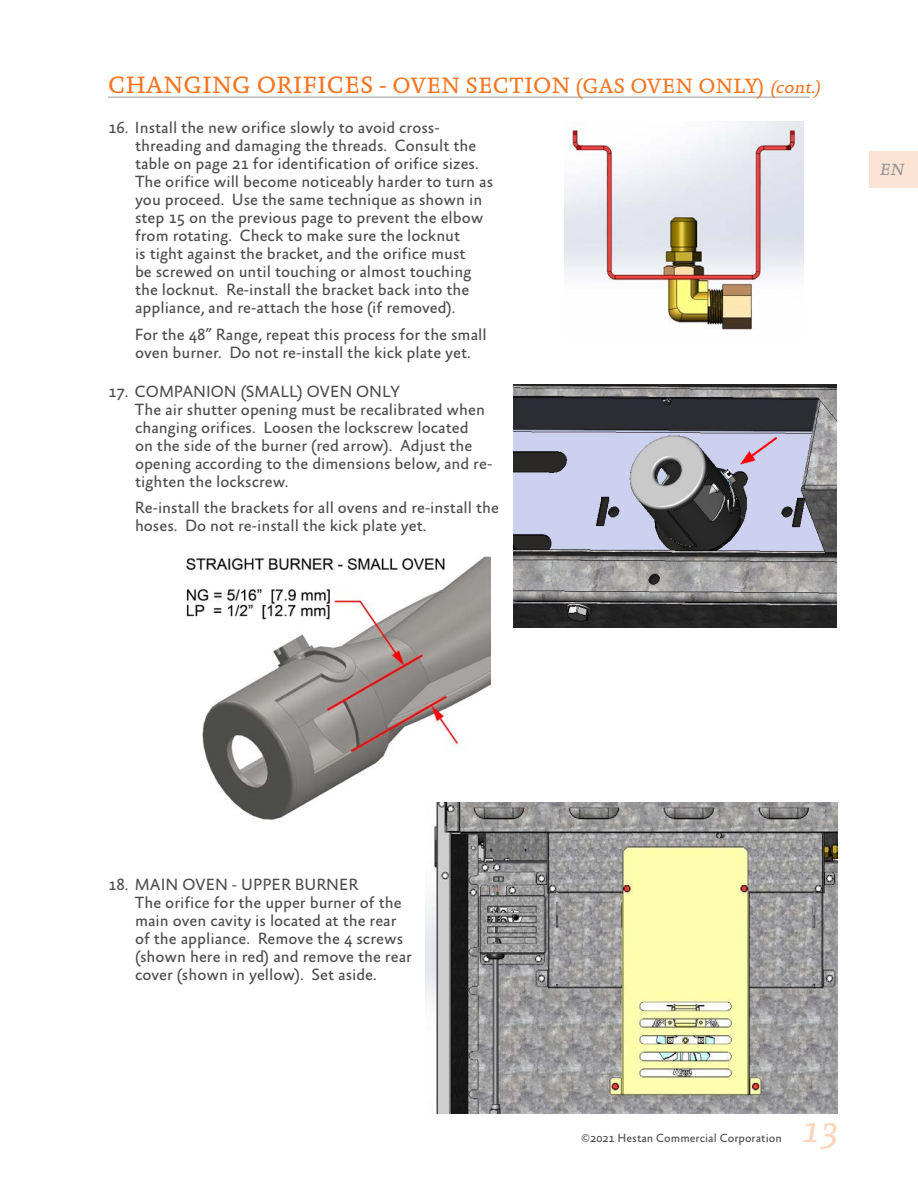
<style>
.page{position:relative;width:918px;height:1188px;background:#fff}
.page>*{position:absolute;margin:0;border:0;box-sizing:border-box;transform-origin:0 0}
.t1{font:italic 37.5px "Absara";color:#fcd6bc}
.Heading_1_-__Orange{font:24px "Absara";color:#f47521}
.copy_numbers{font:16.5px/18px "Absara Sans";color:#4b4c4d}
.t2{font:italic 16.5px "Absara";color:#939598}
.t3{font:12px "Absara Sans";color:#4b4c4d}
.s1{font-size:22.5px}
.s2{font-size:21px}
.s3{font-style:italic;font-size:18px}
</style>
<div class="page">
<hr style="left:108px;top:96px;width:702px;height:2px;background:#babbbe">
<div style="left:870px;top:151px;width:48px;height:36px;background:#fde3d3"></div>
<img style="left:513px;top:385px;width:324px;height:243px">
<img style="left:186px;top:557px;width:304px;height:264px">
<img style="left:565px;top:122px;width:238px;height:208px">
<img style="left:426px;top:802px;width:411px;height:311px">
<p class="Heading_1_-__Orange" style="left:108px;top:71px;width:714px">CHANGING ORIFICES - <span class="s1">OVEN SECTION</span> <span class="s2">(GAS OVEN ONLY)</span> <span class="s3">(cont.)</span></p>
<p class="copy_numbers" style="left:135px;top:120px;width:360px;text-indent:-27px">16. Install the new orifice slowly to avoid cross&shy;threading and damaging the threads. Consult the table on page 21 for identification of orifice sizes.<br>The orifice will become noticeably harder to turn as you proceed. Use the same technique as shown in step 15 on the previous page to prevent the elbow from rotating. Check to make sure the locknut<br>is tight against the bracket, and the orifice must<br>be screwed on until touching or almost touching the locknut. Re-install the bracket back into the appliance, and re-attach the hose (if removed).</p>
<p class="copy_numbers" style="left:135px;top:326px;width:353px">For the 48” Range, repeat this process for the small oven burner. Do not re-install the kick plate yet.</p>
<p class="copy_numbers" style="left:108px;top:383px;width:294px">17. COMPANION (SMALL) OVEN ONLY</p>
<p class="copy_numbers" style="left:135px;top:401px;width:359px">The air shutter opening must be recalibrated when changing orifices. Loosen the lockscrew located<br>on the side of the burner (red arrow). Adjust the opening according to the dimensions below, and re&shy;tighten the lockscrew.</p>
<p class="copy_numbers" style="left:135px;top:499px;width:366px">Re-install the brackets for all ovens and re-install the hoses. Do not re-install the kick plate yet.</p>
<p class="t2" style="left:879px;top:160px;width:30px">EN</p>
<p class="copy_numbers" style="left:108px;top:876px;width:252px">18. MAIN OVEN - UPPER BURNER</p>
<p class="copy_numbers" style="left:135px;top:894px;width:279px">The orifice for the upper burner of the main oven cavity is located at the rear of the appliance. Remove the 4 screws (shown here in red) and remove the rear cover (shown in yellow). Set aside.</p>
<p class="t3" style="left:581px;top:1132px;width:202px">©2021 Hestan Commercial Corporation</p>
<h1 class="t1" style="left:800px;top:1107px;width:47px">13</h1>
</div>
